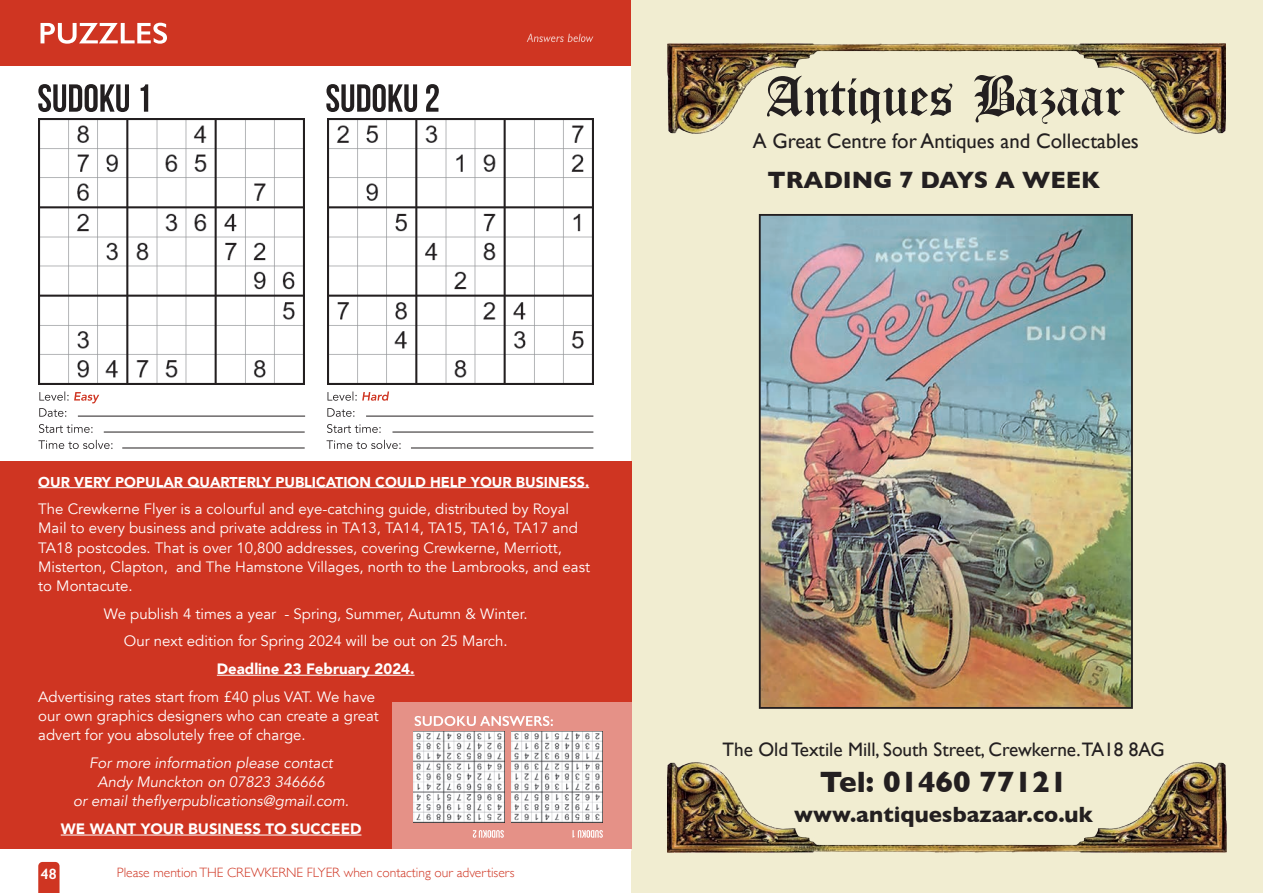
<style>
.page{position:relative;width:1263px;height:893px;background:#fff}
.page>*{position:absolute;margin:0;border:0;box-sizing:border-box;transform-origin:0 0}
.t1{font:700 30px "Gill Sans";color:#231f20}
.t2{font:700 24.15px "Gill Sans";color:#231f20}
.t3{font:700 22.5px "Gill Sans";color:#231f20}
.t4{font:21px "Gill Sans";color:#231f20}
.t5{font:19.5px "Gill Sans";color:#231f20}
.t6{font:15px/19.2px "Avenir";color:#fff}
.t7{font:italic 15px "Avenir";color:#fff}
.t8{font:900 15px "Avenir";color:#fff}
.t9{font:600 15px "Gill Sans";color:#fff}
.t10{font:900 14.25px "Avenir";color:#fff}
.t11{font:300 13.5px "Gill Sans";color:#cf3522}
.t12{font:700 13.5px "Gill Sans";color:#fff}
</style>
<div class="page">
<div style="left:0;top:0;width:631px;height:66px;background:#cf3522"></div>
<svg style="left:41px;top:23px;width:126px;height:21px"></svg>
<svg style="left:527px;top:34px;width:66px;height:8px"></svg>
<div style="left:631px;top:0;width:632px;height:893px;background:#f1edd1"></div>
<img style="left:943px;top:763px;width:283px;height:89px">
<img style="left:668px;top:763px;width:275px;height:89px">
<img style="left:959px;top:44px;width:266px;height:89px">
<img style="left:667px;top:44px;width:292px;height:89px">
<svg style="left:767px;top:75px;width:358px;height:49px"></svg>
<img style="left:762px;top:217px;width:368px;height:489px">
<div style="left:759px;top:214px;width:374px;height:495px;border:2px solid #231f20"></div>
<svg style="left:38px;top:862px;width:22px;height:31px"></svg>
<div style="left:0;top:461px;width:631px;height:388px;background:#cf3522"></div>
<div style="left:392px;top:702px;width:239px;height:148px;background:#e59187"></div>
<svg style="left:38px;top:440px;width:74px;height:9px"></svg>
<svg style="left:39px;top:424px;width:54px;height:9px"></svg>
<svg style="left:39px;top:391px;width:60px;height:26px"></svg>
<svg style="left:326px;top:84px;width:113px;height:28px"></svg>
<svg style="left:38px;top:84px;width:110px;height:28px"></svg>
<svg style="left:415px;top:716px;width:138px;height:10px"></svg>
<hr style="left:78px;top:416px;width:227px;height:1px;background:#231f20">
<hr style="left:104px;top:432px;width:201px;height:1px;background:#231f20">
<hr style="left:122px;top:448px;width:183px;height:1px;background:#231f20">
<svg style="left:327px;top:440px;width:74px;height:9px"></svg>
<svg style="left:327px;top:424px;width:54px;height:9px"></svg>
<svg style="left:327px;top:408px;width:27px;height:9px"></svg>
<svg style="left:327px;top:391px;width:62px;height:10px"></svg>
<hr style="left:366px;top:416px;width:227px;height:1px;background:#231f20">
<hr style="left:392px;top:432px;width:201px;height:1px;background:#231f20">
<hr style="left:411px;top:448px;width:182px;height:1px;background:#231f20">
<svg style="left:473px;top:830px;width:31px;height:8px"></svg>
<svg style="left:572px;top:830px;width:31px;height:8px"></svg>
<img style="left:38px;top:118px;width:267px;height:266px">
<img style="left:327px;top:118px;width:266px;height:266px">
<img style="left:512px;top:731px;width:91px;height:91px">
<img style="left:413px;top:731px;width:91px;height:91px">
<hr style="left:38px;top:487px;width:551px;height:1px;background:#fff">
<hr style="left:217px;top:675px;width:198px;height:1px;background:#fff">
<hr style="left:61px;top:835px;width:300px;height:1px;background:#fff">
<p class="t10" style="left:38px;top:469px;width:552px">OUR VERY POPULAR QUARTERLY PUBLICATION COULD HELP YOUR BUSINESS.</p>
<p class="t6" style="left:38px;top:500px;width:553px">The Crewkerne Flyer is a colourful and eye-catching guide, distributed by Royal Mail to every business and private address in TA13, TA14, TA15, TA16, TA17 and TA18 postcodes. That is over 10,800 addresses, covering Crewkerne, Merriott, Misterton, Clapton, and The Hamstone Villages, north to the Lambrooks, and east to Montacute.</p>
<p class="t6" style="left:104px;top:604px;width:425px">We publish 4 times a year - Spring, Summer, Autumn &amp; Winter.</p>
<p class="t6" style="left:124px;top:632px;width:385px">Our next edition for Spring 2024 will be out on 25 March.</p>
<p class="t8" style="left:217px;top:656px;width:199px">Deadline 23 February 2024.</p>
<p class="t6" style="left:38px;top:687px;width:342px">Advertising rates start from £40 plus VAT. We have our own graphics designers who can create a great advert for you absolutely free of charge.</p>
<p class="t7" style="left:89px;top:754px;width:245px">For more information please contact</p>
<p class="t7" style="left:97px;top:773px;width:229px">Andy Munckton on 07823 346666</p>
<p class="t7" style="left:73px;top:792px;width:277px">or email theflyerpublications@gmail.com.</p>
<p class="t8" style="left:61px;top:816px;width:302px">WE WANT YOUR BUSINESS TO SUCCEED</p>
<p class="t12" style="left:38px;top:861px;width:18px">48</p>
<p class="t9" style="left:41px;top:865px;width:17px">48</p>
<p class="t11" style="left:117px;top:862px;width:399px">Please mention THE CREWKERNE FLYER when contacting our advertisers</p>
<p class="t4" style="left:753px;top:129px;width:388px">A Great Centre for Antiques and Collectables</p>
<p class="t2" style="left:767px;top:160px;width:334px">TRADING 7 DAYS A WEEK</p>
<p class="t5" style="left:723px;top:738px;width:443px">The Old Textile Mill, South Street, Crewkerne.TA18 8AG</p>
<p class="t1" style="left:820px;top:758px;width:249px">Tel: 01460 77121</p>
<p class="t3" style="left:794px;top:797px;width:300px">www.antiquesbazaar.co.uk</p>
</div>
